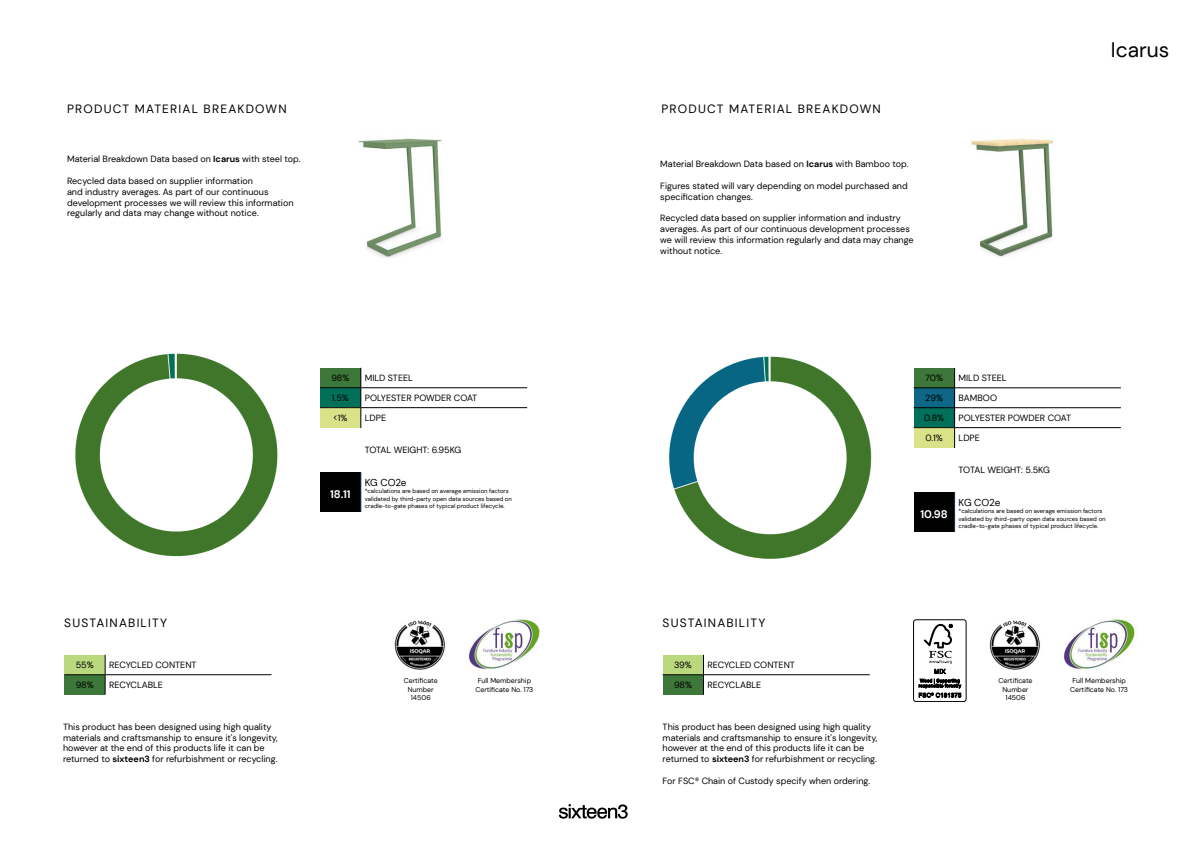
<style>
.page{position:relative;width:1191px;height:842px;background:#fff}
.page>*{position:absolute;margin:0;border:0;box-sizing:border-box;transform-origin:0 0}
.t1{font:21px "DM Sans";color:#000}
.t2{font:12px "DM Sans";letter-spacing:.1em;color:#000}
.t3{font:700 11px "DM Sans";color:#fff}
.t4{font:10px "DM Sans";letter-spacing:-.015em;color:#000}
.t5{font:9px/10.8px "DM Sans";color:#000}
.t6{font:7px/8.4px "DM Sans";color:#000;text-align:center}
.t7{font:6px/7.2px "DM Sans";color:#000}
.s1{font-weight:700}
</style>
<div class="page">
<img style="left:75px;top:353px;width:203px;height:204px">
<div style="left:320px;top:368px;width:41px;height:20px;background:#3d7739"></div>
<div style="left:320px;top:388px;width:41px;height:20px;background:#007059"></div>
<div style="left:320px;top:408px;width:41px;height:20px;background:#d9e288"></div>
<div style="left:320px;top:472px;width:41px;height:40px;background:#000"></div>
<hr style="left:320px;top:387px;width:41px;height:1px;background:#000">
<hr style="left:361px;top:387px;width:166px;height:1px;background:#000">
<hr style="left:320px;top:407px;width:41px;height:1px;background:#000">
<hr style="left:361px;top:407px;width:166px;height:1px;background:#000">
<svg style="left:360px;top:368px;width:1px;height:60px"></svg>
<hr style="left:360px;top:472px;width:1px;height:40px;background:#1f3855">
<img style="left:358px;top:138px;width:84px;height:120px">
<div style="left:64px;top:655px;width:41px;height:20px;background:#bad97e"></div>
<div style="left:64px;top:675px;width:41px;height:20px;background:#3d7739"></div>
<hr style="left:64px;top:674px;width:41px;height:1px;background:#000">
<hr style="left:105px;top:674px;width:166px;height:1px;background:#000">
<svg style="left:105px;top:655px;width:1px;height:40px"></svg>
<img style="left:669px;top:356px;width:203px;height:203px">
<div style="left:662px;top:655px;width:41px;height:20px;background:#bad97e"></div>
<div style="left:662px;top:675px;width:41px;height:20px;background:#3d7739"></div>
<hr style="left:662px;top:674px;width:41px;height:1px;background:#000">
<hr style="left:703px;top:674px;width:166px;height:1px;background:#000">
<svg style="left:703px;top:655px;width:1px;height:40px"></svg>
<div style="left:913px;top:368px;width:41px;height:20px;background:#3d7739"></div>
<div style="left:913px;top:388px;width:41px;height:20px;background:#0d6785"></div>
<div style="left:913px;top:408px;width:41px;height:20px;background:#007059"></div>
<div style="left:913px;top:428px;width:41px;height:20px;background:#d9e288"></div>
<div style="left:913px;top:492px;width:41px;height:40px;background:#000"></div>
<hr style="left:913px;top:387px;width:41px;height:1px;background:#000">
<hr style="left:954px;top:387px;width:166px;height:1px;background:#000">
<hr style="left:913px;top:407px;width:41px;height:1px;background:#000">
<hr style="left:954px;top:407px;width:166px;height:1px;background:#000">
<hr style="left:913px;top:427px;width:41px;height:1px;background:#000">
<hr style="left:954px;top:427px;width:166px;height:1px;background:#000">
<svg style="left:954px;top:368px;width:1px;height:80px"></svg>
<hr style="left:954px;top:492px;width:1px;height:40px;background:#1f3855">
<svg style="left:559px;top:804px;width:68px;height:15px"></svg>
<img style="left:1060px;top:617px;width:75px;height:53px">
<img style="left:989px;top:620px;width:51px;height:50px">
<div style="left:913px;top:619px;width:53px;height:83px;border:1px solid #000;border-radius:3px"></div>
<svg style="left:918px;top:624px;width:43px;height:73px"></svg>
<img style="left:465px;top:617px;width:75px;height:53px">
<img style="left:394px;top:620px;width:51px;height:50px">
<img style="left:971px;top:138px;width:83px;height:119px">
<h2 class="t2" style="left:67px;top:101px;width:221px">PRODUCT MATERIAL BREAKDOWN</h2>
<p class="t5" style="left:67px;top:154px;width:235px">Material Breakdown Data based on <span class="s1">Icarus</span> with steel top.</p>
<p class="t5" style="left:67px;top:175px;width:228px">Recycled data based on supplier information<br>and industry averages. As part of our continuous development processes we will review this information regularly and data may change without notice.</p>
<h2 class="t2" style="left:64px;top:615px;width:104px">SUSTAINABILITY</h2>
<p class="t5" style="left:76px;top:659px;width:19px">55%</p>
<p class="t5" style="left:109px;top:659px;width:89px">RECYCLED CONTENT</p>
<p class="t5" style="left:76px;top:679px;width:19px">98%</p>
<p class="t5" style="left:109px;top:679px;width:55px">RECYCLABLE</p>
<p class="t5" style="left:63px;top:721px;width:216px">This product has been designed using high quality materials and craftsmanship to ensure it's longevity, however at the end of this products life it can be returned to <span class="s1">sixteen3</span> for refurbishment or recycling.</p>
<p class="t5" style="left:331px;top:372px;width:19px">98%</p>
<p class="t5" style="left:365px;top:372px;width:50px">MILD STEEL</p>
<p class="t5" style="left:332px;top:392px;width:18px">1.5%</p>
<p class="t5" style="left:365px;top:392px;width:114px">POLYESTER POWDER COAT</p>
<p class="t5" style="left:333px;top:412px;width:16px">&lt;1%</p>
<p class="t5" style="left:365px;top:412px;width:23px">LDPE</p>
<p class="t5" style="left:365px;top:444px;width:98px">TOTAL WEIGHT: 6.95KG</p>
<p class="t3" style="left:330px;top:487px;width:22px">18.11</p>
<p class="t4" style="left:365px;top:477px;width:43px">KG CO2e</p>
<p class="t7" style="left:365px;top:488px;width:149px">*calculations are based on average emission factors validated by third-party open data sources based on cradle-to-gate phases of typical product lifecycle.</p>
<p class="t6" style="left:404px;top:677px;width:36px">Certificate<br>Number<br>14506</p>
<p class="t6" style="left:475px;top:677px;width:60px">Full Membership<br>Certificate No. 173</p>
<h2 class="t2" style="left:661px;top:101px;width:221px">PRODUCT MATERIAL BREAKDOWN</h2>
<p class="t5" style="left:660px;top:159px;width:250px">Material Breakdown Data based on <span class="s1">Icarus</span> with Bamboo top.</p>
<p class="t5" style="left:660px;top:180px;width:249px">Figures stated will vary depending on model purchased and specification changes.</p>
<p class="t5" style="left:660px;top:213px;width:255px">Recycled data based on supplier information and industry averages. As part of our continuous development processes we will review this information regularly and data may change without notice.</p>
<h1 class="t1" style="left:1111px;top:37px;width:60px">Icarus</h1>
<h2 class="t2" style="left:662px;top:615px;width:104px">SUSTAINABILITY</h2>
<p class="t5" style="left:674px;top:659px;width:19px">39%</p>
<p class="t5" style="left:707px;top:659px;width:89px">RECYCLED CONTENT</p>
<p class="t5" style="left:674px;top:679px;width:19px">98%</p>
<p class="t5" style="left:707px;top:679px;width:55px">RECYCLABLE</p>
<p class="t5" style="left:662px;top:721px;width:216px">This product has been designed using high quality materials and craftsmanship to ensure it's longevity, however at the end of this products life it can be returned to <span class="s1">sixteen3</span> for refurbishment or recycling.</p>
<p class="t5" style="left:662px;top:775px;width:209px">For FSC® Chain of Custody specify when ordering.</p>
<p class="t5" style="left:925px;top:372px;width:19px">70%</p>
<p class="t5" style="left:958px;top:372px;width:50px">MILD STEEL</p>
<p class="t5" style="left:925px;top:392px;width:19px">29%</p>
<p class="t5" style="left:958px;top:392px;width:40px">BAMBOO</p>
<p class="t5" style="left:924px;top:412px;width:22px">0.8%</p>
<p class="t5" style="left:958px;top:412px;width:114px">POLYESTER POWDER COAT</p>
<p class="t5" style="left:925px;top:432px;width:19px">0.1%</p>
<p class="t5" style="left:958px;top:432px;width:23px">LDPE</p>
<p class="t5" style="left:958px;top:464px;width:93px">TOTAL WEIGHT: 5.5KG</p>
<p class="t3" style="left:920px;top:507px;width:29px">10.98</p>
<p class="t4" style="left:958px;top:497px;width:43px">KG CO2e</p>
<p class="t7" style="left:958px;top:508px;width:149px">*calculations are based on average emission factors validated by third-party open data sources based on cradle-to-gate phases of typical product lifecycle.</p>
<p class="t6" style="left:998px;top:677px;width:36px">Certificate<br>Number<br>14506</p>
<p class="t6" style="left:1070px;top:677px;width:60px">Full Membership<br>Certificate No. 173</p>
</div>
